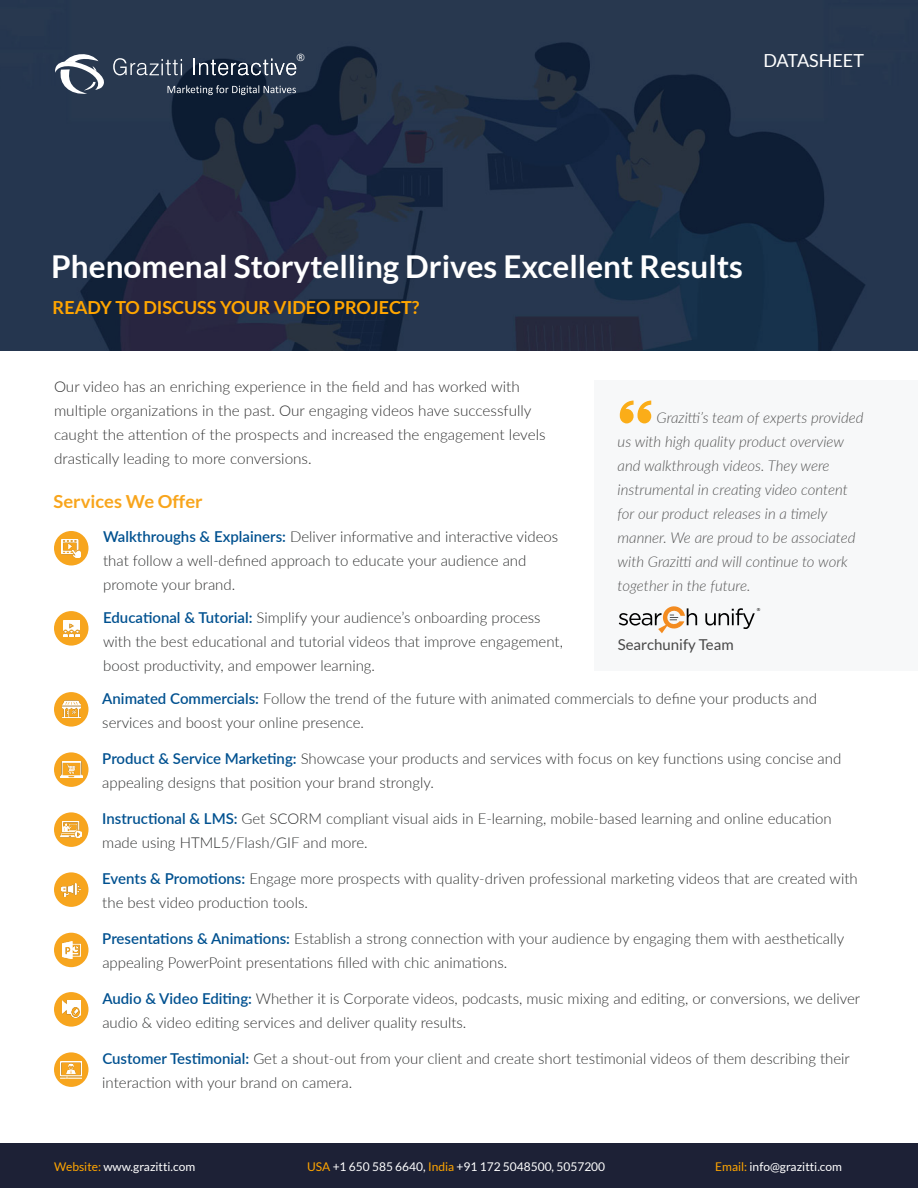
<style>
.page{position:relative;width:918px;height:1188px;background:#fff}
.page>*{position:absolute;margin:0;border:0;box-sizing:border-box;transform-origin:0 0}
.t1{font:700 31.5px "Lato";color:#fff}
.t2{font:700 18px "Lato";color:#ffa500}
.t3{font:700 18px "Lato";color:#f8a51c}
.t4{font:18px "Lato";color:#fff}
.t5{font:300 15px/24px "Lato";color:#313232}
.t6{font:italic 300 15px/24px "Lato";color:#555}
.t7{font:300 15px/24px "Lato";color:#323232}
.t8{font:15px "Lato";color:#484848}
.t9{font:12px "Lato";color:#fff}
.t10{font:12px "Open Sans";color:#fff}
.t11{font:10.2px "Open Sans";color:#fff}
.t12{font:4.05px "Open Sans";color:#000;scale:1.06 1}
.s1{font-weight:600;color:#005190}
.s2{color:#ffa500}
</style>
<div class="page">
<svg style="left:0;top:0;width:918px;height:351px;background:#213047"></svg>
<div style="left:0;top:1144px;width:918px;height:44px;background:#1d2136"></div>
<svg style="left:53px;top:46px;width:243px;height:50px;background:#404d61"></svg>
<div style="left:594px;top:380px;width:323px;height:291px;background:#f7f8f9"></div>
<svg style="left:705px;top:608px;width:50px;height:21px"></svg>
<svg style="left:619px;top:606px;width:78px;height:27px"></svg>
<svg style="left:620px;top:401px;width:31px;height:22px"></svg>
<div style="left:54px;top:531px;width:34px;height:35px;background:#f7a51e;border-radius:50%"></div>
<div style="left:54px;top:611px;width:34px;height:35px;background:#f7a51e;border-radius:50%"></div>
<div style="left:54px;top:692px;width:34px;height:35px;background:#f7a51e;border-radius:50%"></div>
<div style="left:54px;top:752px;width:34px;height:35px;background:#f7a51e;border-radius:50%"></div>
<div style="left:54px;top:812px;width:34px;height:35px;background:#f7a51e;border-radius:50%"></div>
<div style="left:54px;top:872px;width:34px;height:35px;background:#f7a51e;border-radius:50%"></div>
<div style="left:54px;top:933px;width:34px;height:34px;background:#f7a51e;border-radius:50%"></div>
<div style="left:54px;top:992px;width:34px;height:35px;background:#f7a51e;border-radius:50%"></div>
<div style="left:54px;top:1052px;width:34px;height:35px;background:#f7a51e;border-radius:50%"></div>
<img style="left:63px;top:620px;width:17px;height:17px">
<img style="left:62px;top:700px;width:18px;height:18px">
<img style="left:60px;top:762px;width:22px;height:15px">
<img style="left:61px;top:822px;width:21px;height:15px">
<img style="left:62px;top:883px;width:19px;height:13px">
<img style="left:62px;top:539px;width:19px;height:18px">
<img style="left:62px;top:941px;width:18px;height:17px">
<img style="left:62px;top:1001px;width:18px;height:17px">
<img style="left:61px;top:1061px;width:21px;height:17px">
<p class="t11" style="left:297px;top:51px;width:10px">®</p>
<p class="t4" style="left:763px;top:50px;width:102px">DATASHEET</p>
<h1 class="t1" style="left:51px;top:248px;width:693px">Phenomenal Storytelling Drives Excellent Results</h1>
<p class="t2" style="left:53px;top:297px;width:368px">READY TO DISCUSS YOUR VIDEO PROJECT?</p>
<p class="t7" style="left:54px;top:374px;width:493px">Our video has an enriching experience in the field and has worked with multiple organizations in the past. Our engaging videos have successfully caught the attention of the prospects and increased the engagement levels drastically leading to more conversions.</p>
<p class="t6" style="left:618px;top:405px;width:247px;text-indent:39px">Grazitti’s team of experts provided us with high quality product overview and walkthrough videos. They were instrumental in creating video content for our product releases in a timely manner. We are proud to be associated with Grazitti and will continue to work together in the future.</p>
<p class="t3" style="left:54px;top:491px;width:151px">Services We Offer</p>
<p class="t5" style="left:103px;top:524px;width:457px"><span class="s1">Walkthroughs &amp; Explainers:</span> Deliver informative and interactive videos that follow a well-defined approach to educate your audience and promote your brand.</p>
<p class="t5" style="left:103px;top:605px;width:461px"><span class="s1">Educational &amp; Tutorial:</span> Simplify your audience’s onboarding process with the best educational and tutorial videos that improve engagement, boost productivity, and empower learning.</p>
<p class="t5" style="left:102px;top:686px;width:716px"><span class="s1">Animated Commercials:</span> Follow the trend of the future with animated commercials to define your products and services and boost your online presence.</p>
<p class="t5" style="left:102px;top:746px;width:741px"><span class="s1">Product &amp; Service Marketing:</span> Showcase your products and services with focus on key functions using concise and appealing designs that position your brand strongly.</p>
<p class="t5" style="left:102px;top:806px;width:731px"><span class="s1">Instructional &amp; LMS:</span> Get SCORM compliant visual aids in E-learning, mobile-based learning and online education made using HTML5/Flash/GIF and more.</p>
<p class="t5" style="left:102px;top:866px;width:757px"><span class="s1">Events &amp; Promotions:</span> Engage more prospects with quality-driven professional marketing videos that are created with the best video production tools.</p>
<p class="t5" style="left:102px;top:926px;width:744px"><span class="s1">Presentations &amp; Animations:</span> Establish a strong connection with your audience by engaging them with aesthetically appealing PowerPoint presentations filled with chic animations.</p>
<p class="t5" style="left:102px;top:986px;width:759px"><span class="s1">Audio &amp; Video Editing:</span> Whether it is Corporate videos, podcasts, music mixing and editing, or conversions, we deliver audio &amp; video editing services and deliver quality results.</p>
<p class="t5" style="left:102px;top:1046px;width:749px"><span class="s1">Customer Testimonial:</span> Get a shout-out from your client and create short testimonial videos of them describing their interaction with your brand on camera.</p>
<p class="t12" style="left:757px;top:607px;width:5px">®</p>
<p class="t8" style="left:618px;top:636px;width:118px">Searchunify Team</p>
<p class="t9" style="left:54px;top:1160px;width:143px"><span class="s2">Website:</span> www.grazitti.com</p>
<p class="t9" style="left:307px;top:1160px;width:300px"><span class="s2">USA</span> +1 650 585 6640, <span class="s2">India</span> +91 172 5048500, 5057200</p>
<p class="t9" style="left:715px;top:1160px;width:128px"><span class="s2">Email:</span> info@grazitti.com</p>
<p class="t10" style="left:329px;top:1162px;width:260px">© 2017 Grazitti Interactive, All Rights Reserved</p>
</div>
